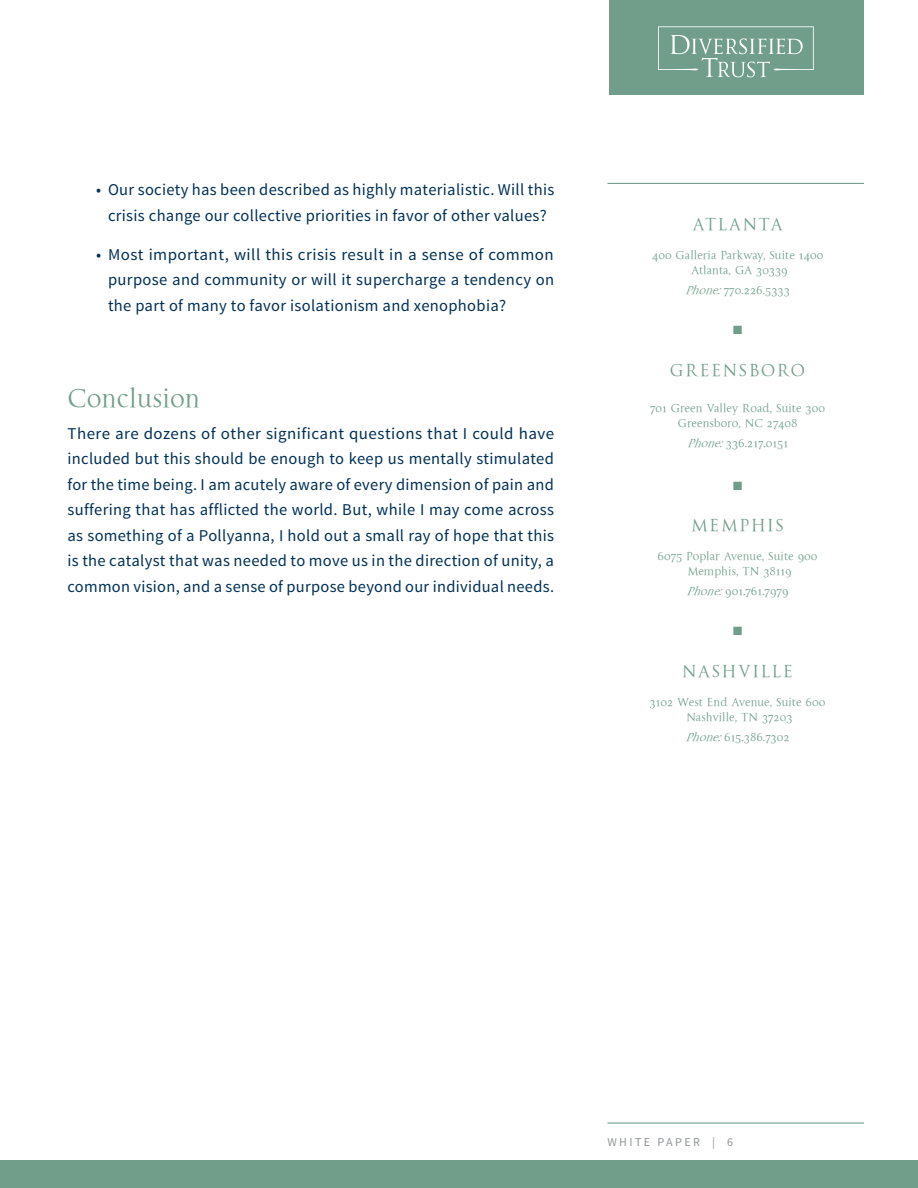
<style>
.page{position:relative;width:918px;height:1188px;background:#fff}
.page>*{position:absolute;margin:0;border:0;box-sizing:border-box;transform-origin:0 0}
.Article_Header{font:27px "La Gioconda OSTT";color:#719e8b}
.t1{font:18px "La Gioconda OSTT";letter-spacing:.09em;color:#719e8b}
.Body_Page1{font:16.5px/25.5px "Source Sans Pro";letter-spacing:.02em;color:#003057;text-align:justify}
.t2{font:12px/15px "La Gioconda OSTT";color:#719e8b;text-align:center}
.t3{font:12px "Source Sans Pro";letter-spacing:.2em;color:#909496}
.t4{font:12px "Zapf Dingbats ITC";color:#719e8b}
.s1{font-style:italic}
</style>
<div class="page">
<div style="left:609px;top:0;width:255px;height:94px;background:#719e8b"></div>
<svg style="left:658px;top:26px;width:156px;height:51px"></svg>
<div style="left:0;top:1161px;width:918px;height:27px;background:#719e8b"></div>
<hr style="left:608px;top:1122px;width:256px;height:2px;background:#719e8b">
<hr style="left:608px;top:183px;width:256px;height:1px;background:#719e8b">
<p class="Body_Page1" style="left:96px;top:177px;width:460px;text-align:center">• Our society has been described as highly materialistic. Will this crisis change our collective priorities in favor of other values?</p>
<p class="Body_Page1" style="left:108px;top:242px;width:448px;text-indent:-12px">• Most important, will this crisis result in a sense of common purpose and community or will it supercharge a tendency on the part of many to favor isolationism and xenophobia?</p>
<p class="Article_Header" style="left:68px;top:382px;width:134px">Conclusion</p>
<p class="Body_Page1" style="left:68px;top:421px;width:488px">There are dozens of other significant questions that I could have included but this should be enough to keep us mentally stimulated for the time being. I am acutely aware of every dimension of pain and suffering that has afflicted the world. But, while I may come across as something of a Pollyanna, I hold out a small ray of hope that this is the catalyst that was needed to move us in the direction of unity, a common vision, and a sense of purpose beyond our individual needs.</p>
<p class="t1" style="left:692px;top:214px;width:92px">ATLANTA</p>
<p class="t2" style="left:652px;top:247px;width:173px">400 Galleria Parkway, Suite 1400<br>Atlanta, GA 30339</p>
<p class="t2" style="left:685px;top:282px;width:106px"><span class="s1">Phone:</span>770.226.5333</p>
<p class="t4" style="left:733px;top:325px;width:11px">■</p>
<p class="t1" style="left:670px;top:359px;width:137px">GREENSBORO</p>
<p class="t2" style="left:650px;top:400px;width:177px">701 Green Valley Road, Suite 300<br>Greensboro, NC 27408</p>
<p class="t2" style="left:687px;top:435px;width:102px"><span class="s1">Phone:</span>336.217.0151</p>
<p class="t4" style="left:733px;top:480px;width:11px">■</p>
<p class="t1" style="left:691px;top:515px;width:94px">MEMPHIS</p>
<p class="t2" style="left:658px;top:548px;width:162px">6075 Poplar Avenue, Suite 900<br>Memphis, TN 38119</p>
<p class="t2" style="left:687px;top:584px;width:104px"><span class="s1">Phone:</span>901.761.7979</p>
<p class="t4" style="left:733px;top:625px;width:11px">■</p>
<p class="t1" style="left:682px;top:660px;width:112px">NASHVILLE</p>
<p class="t2" style="left:650px;top:694px;width:177px">3102 West End Avenue, Suite 600<br>Nashville, TN 37203</p>
<p class="t2" style="left:685px;top:730px;width:106px"><span class="s1">Phone:</span>615.386.7302</p>
<p class="t3" style="left:608px;top:1135px;width:127px">WHITE PAPER | 6</p>
</div>
